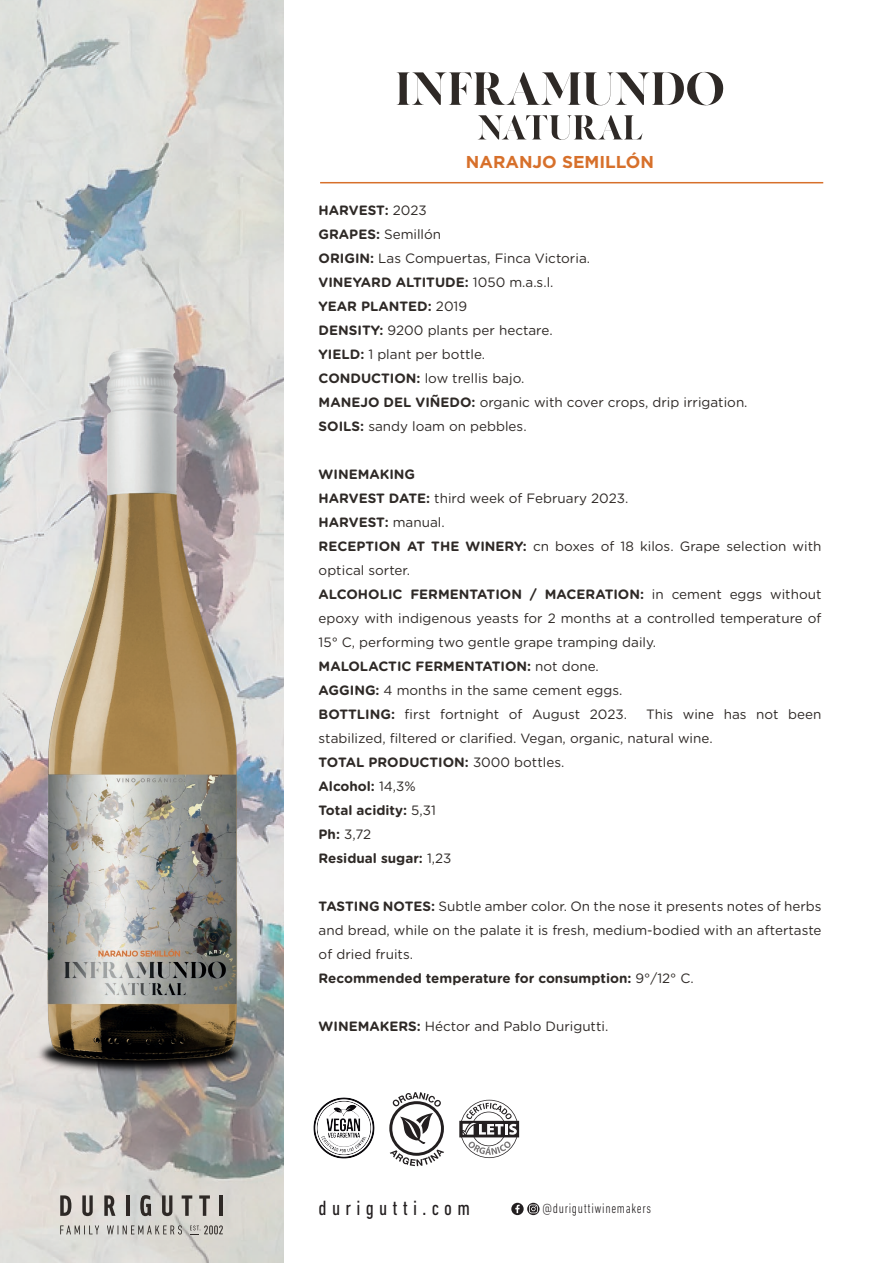
<style>
.page{position:relative;width:893px;height:1263px;background:#fff}
.page>*{position:absolute;margin:0;border:0;box-sizing:border-box;transform-origin:0 0}
.t1{font:condensed 21px "DIN Next LT Pro";letter-spacing:.25em;color:#231f20}
.t2{font:700 17.25px "Gotham";color:#d7702b}
.t3{font:300 condensed 13.95px "DIN Next LT Pro";letter-spacing:.045em;color:#231f20}
.t4{font:13.5px/24px "Gotham Rounded";color:#2e2926}
.s1{font-weight:700}
.s2{font-weight:700;color:#231f20}
</style>
<div class="page">
<img style="left:0;top:0;width:283px;height:1263px">
<hr style="left:320px;top:182px;width:503px;height:1px;background:#d7702b">
<img style="left:10px;top:322px;width:263px;height:762px">
<svg style="left:397px;top:71px;width:327px;height:35px"></svg>
<svg style="left:478px;top:115px;width:164px;height:25px"></svg>
<svg style="left:511px;top:1203px;width:29px;height:12px"></svg>
<svg style="left:182px;top:1195px;width:10px;height:21px"></svg>
<hr style="left:219px;top:1195px;width:4px;height:21px;background:#2e2926">
<svg style="left:162px;top:1195px;width:10px;height:21px"></svg>
<svg style="left:199px;top:1195px;width:11px;height:21px"></svg>
<svg style="left:104px;top:1195px;width:11px;height:21px"></svg>
<svg style="left:140px;top:1195px;width:11px;height:21px"></svg>
<svg style="left:82px;top:1195px;width:11px;height:21px"></svg>
<hr style="left:126px;top:1195px;width:3px;height:21px;background:#2e2926">
<svg style="left:60px;top:1195px;width:11px;height:21px"></svg>
<svg style="left:60px;top:1225px;width:39px;height:9px"></svg>
<svg style="left:107px;top:1225px;width:75px;height:9px"></svg>
<svg style="left:190px;top:1225px;width:33px;height:10px"></svg>
<img style="left:313px;top:1097px;width:62px;height:62px">
<svg style="left:392px;top:1092px;width:49px;height:15px"></svg>
<svg style="left:389px;top:1101px;width:55px;height:55px"></svg>
<div style="left:392px;top:1104px;width:49px;height:49px;background:#fff;border-radius:50%"></div>
<svg style="left:390px;top:1113px;width:54px;height:53px"></svg>
<svg style="left:459px;top:1121px;width:60px;height:16px"></svg>
<svg style="left:460px;top:1100px;width:58px;height:58px"></svg>
<p class="t2" style="left:466px;top:150px;width:190px">NARANJO SEMILLÓN</p>
<p class="t4" style="left:319px;top:197px;width:430px"><span class="s1">HARVEST:</span> 2023<br><span class="s1">GRAPES:</span> Semillón<br><span class="s1">ORIGIN:</span> Las Compuertas, Finca Victoria.<br><span class="s1">VINEYARD ALTITUDE:</span> 1050 m.a.s.l.<br><span class="s1">YEAR PLANTED:</span> 2019<br><span class="s1">DENSITY:</span> 9200 plants per hectare.<br><span class="s1">YIELD:</span> 1 plant per bottle.<br><span class="s1">CONDUCTION:</span> low trellis bajo.<br><span class="s1">MANEJO DEL VIÑEDO:</span> organic with cover crops, drip irrigation.<br><span class="s1">SOILS:</span> sandy loam on pebbles.</p>
<p class="t4" style="left:319px;top:461px;width:504px"><span class="s1">WINEMAKING<br>HARVEST DATE:</span> third week of February 2023.<br><span class="s1">HARVEST:</span> manual.<br><span class="s1">RECEPTION AT THE WINERY:</span> cn boxes of 18 kilos. Grape selection with optical sorter.<br><span class="s1">ALCOHOLIC FERMENTATION / MACERATION:</span> in cement eggs without epoxy with indigenous yeasts for 2 months at a controlled temperature of 15° C, performing two gentle grape tramping daily.<br><span class="s1">MALOLACTIC FERMENTATION:</span> not done.<br><span class="s1">AGGING:</span> 4 months in the same cement eggs.<br><span class="s1">BOTTLING:</span> first fortnight of August 2023.</p>
<p class="t4" style="left:319px;top:701px;width:504px;text-indent:327px">This wine has not been stabilized, filtered or clarified. Vegan, organic, natural wine.<br><span class="s1">TOTAL PRODUCTION:</span> 3000 bottles.<br><span class="s1">Alcohol:</span> 14,3%<br><span class="s1">Total acidity:</span> 5,31<br><span class="s1">Ph:</span> 3,72<br><span class="s1">Residual sugar:</span> 1,23</p>
<p class="t4" style="left:319px;top:893px;width:504px"><span class="s1">TASTING NOTES:</span> Subtle amber color. On the nose it presents notes of herbs and bread, while on the palate it is fresh, medium-bodied with an aftertaste of dried fruits.<br><span class="s1">Recommended temperature for consumption</span><span class="s2">:</span> 9°/12° C.</p>
<p class="t4" style="left:319px;top:1013px;width:291px"><span class="s1">WINEMAKERS:</span> Héctor and Pablo Durigutti.</p>
<h1 class="t1" style="left:319px;top:1196px;width:153px">durigutti.com</h1>
<p class="t3" style="left:543px;top:1200px;width:110px">@duriguttiwinemakers</p>
</div>
